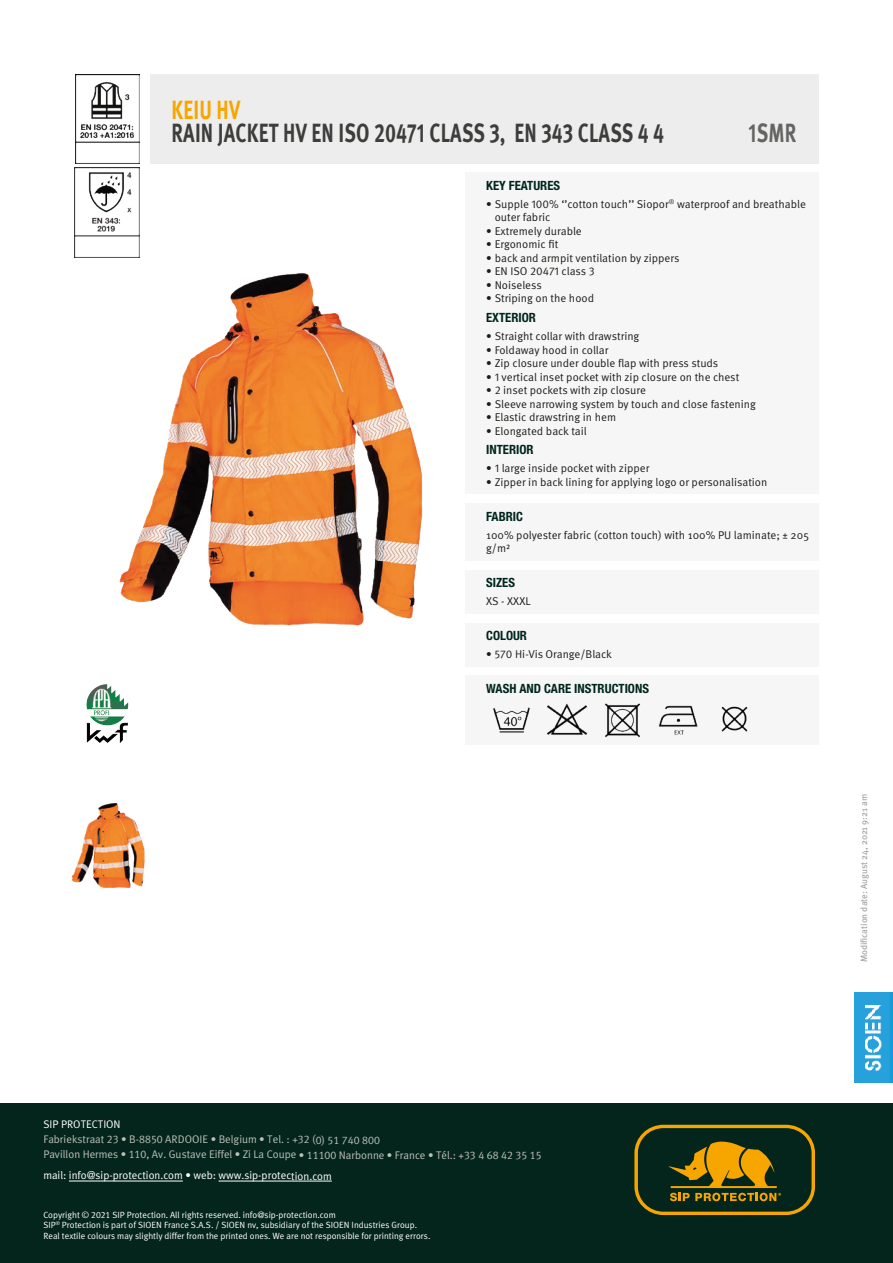
<style>
.page{position:relative;width:893px;height:1263px;background:#fff}
.page>*{position:absolute;margin:0;border:0;box-sizing:border-box;transform-origin:0 0}
.t1{font:700 26.25px "Meta Pro";letter-spacing:.01em;color:#3d3d3c;scale:.74 1}
.t2{font:700 26.25px "Meta Pro";letter-spacing:.01em;color:#f7a600;scale:.74 1}
.t3{font:700 26.25px "Meta Pro";color:#646463;scale:.74 1}
.t4{font:700 condensed 12.75px "Helvetica Neue LT Std";color:#00261d}
.t5{font:11.25px/13.5px "Meta Pro";color:#1d1d1b}
.t6{font:11.1px/15px "Meta K Normal";color:#bbbfb8}
.t7{font:11.1px "Meta K Normal";color:#fff}
.t8{font:9px/10.5px "Meta K Normal";color:#fff}
.t9{font:9px "Meta Pro";color:#9d9d9d}
.s1{font-family:"Meta K Normal"}
</style>
<div class="page">
<div style="left:0;top:1103px;width:893px;height:160px;background:#03251c"></div>
<svg style="left:634px;top:1125px;width:181px;height:90px"></svg>
<hr style="left:69px;top:1181px;width:114px;height:1px;background:#fff">
<hr style="left:218px;top:1181px;width:114px;height:1px;background:#fff">
<div style="left:854px;top:992px;width:39px;height:90px;background:#149cd8"></div>
<img style="left:854px;top:992px;width:36px;height:90px">
<div style="left:150px;top:74px;width:669px;height:90px;background:#ededed"></div>
<div style="left:465px;top:173px;width:354px;height:321px;background:#f6f6f6"></div>
<div style="left:465px;top:503px;width:354px;height:58px;background:#f6f6f6"></div>
<div style="left:465px;top:570px;width:354px;height:44px;background:#f6f6f6"></div>
<div style="left:465px;top:623px;width:354px;height:43px;background:#f6f6f6"></div>
<div style="left:465px;top:675px;width:354px;height:70px;background:#f6f6f6"></div>
<img style="left:493px;top:707px;width:37px;height:26px">
<img style="left:547px;top:703px;width:41px;height:32px">
<img style="left:605px;top:703px;width:35px;height:34px">
<img style="left:658px;top:705px;width:40px;height:30px">
<img style="left:721px;top:706px;width:27px;height:26px">
<svg style="left:86px;top:691px;width:37px;height:52px"></svg>
<img style="left:71px;top:803px;width:74px;height:85px">
<img style="left:75px;top:74px;width:65px;height:90px">
<img style="left:75px;top:168px;width:64px;height:89px">
<img style="left:92px;top:174px;width:331px;height:560px">
<h1 class="t2" style="left:171px;top:93px;width:94px">KEIU HV</h1>
<h1 class="t1" style="left:171px;top:117px;width:667px">RAIN JACKET HV EN ISO 20471 CLASS 3, EN 343 CLASS 4 4</h1>
<h1 class="t3" style="left:749px;top:117px;width:66px">1SMR</h1>
<p class="t4" style="left:486px;top:178px;width:75px">KEY FEATURES</p>
<p class="t5" style="left:495px;top:198px;width:313px;text-indent:-9px"><span class="s1">•</span> Supple 100% ‘’cotton touch’’ Siopor<sup>®</sup> waterproof and breathable outer fabric</p>
<p class="t5" style="left:486px;top:225px;width:97px"><span class="s1">•</span> Extremely durable</p>
<p class="t5" style="left:486px;top:238px;width:74px"><span class="s1">•</span> Ergonomic fit</p>
<p class="t5" style="left:486px;top:252px;width:195px"><span class="s1">•</span> back and armpit ventilation by zippers</p>
<p class="t5" style="left:486px;top:265px;width:110px"><span class="s1">•</span> EN ISO 20471 class 3</p>
<p class="t5" style="left:486px;top:279px;width:57px"><span class="s1">•</span> Noiseless</p>
<p class="t5" style="left:486px;top:292px;width:109px"><span class="s1">•</span> Striping on the hood</p>
<p class="t4" style="left:486px;top:310px;width:51px">EXTERIOR</p>
<p class="t5" style="left:486px;top:330px;width:155px"><span class="s1">•</span> Straight collar with drawstring</p>
<p class="t5" style="left:486px;top:343px;width:124px"><span class="s1">•</span> Foldaway hood in collar</p>
<p class="t5" style="left:486px;top:357px;width:234px"><span class="s1">•</span> Zip closure under double flap with press studs</p>
<p class="t5" style="left:486px;top:370px;width:255px"><span class="s1">•</span> 1 vertical inset pocket with zip closure on the chest</p>
<p class="t5" style="left:486px;top:384px;width:161px"><span class="s1">•</span> 2 inset pockets with zip closure</p>
<p class="t5" style="left:486px;top:397px;width:271px"><span class="s1">•</span> Sleeve narrowing system by touch and close fastening</p>
<p class="t5" style="left:486px;top:411px;width:131px"><span class="s1">•</span> Elastic drawstring in hem</p>
<p class="t5" style="left:486px;top:424px;width:102px"><span class="s1">•</span> Elongated back tail</p>
<p class="t4" style="left:486px;top:442px;width:49px">INTERIOR</p>
<p class="t5" style="left:486px;top:462px;width:165px"><span class="s1">•</span> 1 large inside pocket with zipper</p>
<p class="t5" style="left:486px;top:475px;width:283px"><span class="s1">•</span> Zipper in back lining for applying logo or personalisation</p>
<p class="t4" style="left:486px;top:509px;width:38px">FABRIC</p>
<p class="t5" style="left:486px;top:528px;width:324px">100% polyester fabric (cotton touch) with 100% PU laminate; ± 205 g/m²</p>
<p class="t4" style="left:486px;top:575px;width:30px">SIZES</p>
<p class="t5" style="left:486px;top:595px;width:46px">XS - XXXL</p>
<p class="t4" style="left:486px;top:628px;width:42px">COLOUR</p>
<p class="t5" style="left:486px;top:648px;width:127px"><span class="s1">•</span> 570 Hi-Vis Orange/Black</p>
<p class="t4" style="left:486px;top:681px;width:164px">WASH AND CARE INSTRUCTIONS</p>
<p class="t9" style="left:858px;top:962px;width:170px;rotate:-90deg">Modification date: August 24, 2021 9:21 am</p>
<p class="t7" style="left:43px;top:1118px;width:79px">SIP PROTECTION</p>
<p class="t6" style="left:43px;top:1132px;width:500px">Fabriekstraat 23 • B-8850 ARDOOIE • Belgium • Tel. : +32 (0) 51 740 800<br>Pavillon Hermes • 110, Av. Gustave Eiffel • Zi La Coupe • 11100 Narbonne • France • Tél.: +33 4 68 42 35 15</p>
<p class="t7" style="left:43px;top:1169px;width:290px">mail: info@sip-protection.com • web: www.sip-protection.com</p>
<p class="t8" style="left:43px;top:1209px;width:389px">Copyright © 2021 SIP Protection. All rights reserved. info@sip-protection.com<br>SIP<sup>®</sup> Protection is part of SIOEN France S.A.S. / SIOEN nv, subsidiary of the SIOEN Industries Group.<br>Real textile colours may slightly differ from the printed ones. We are not responsible for printing errors.</p>
</div>
